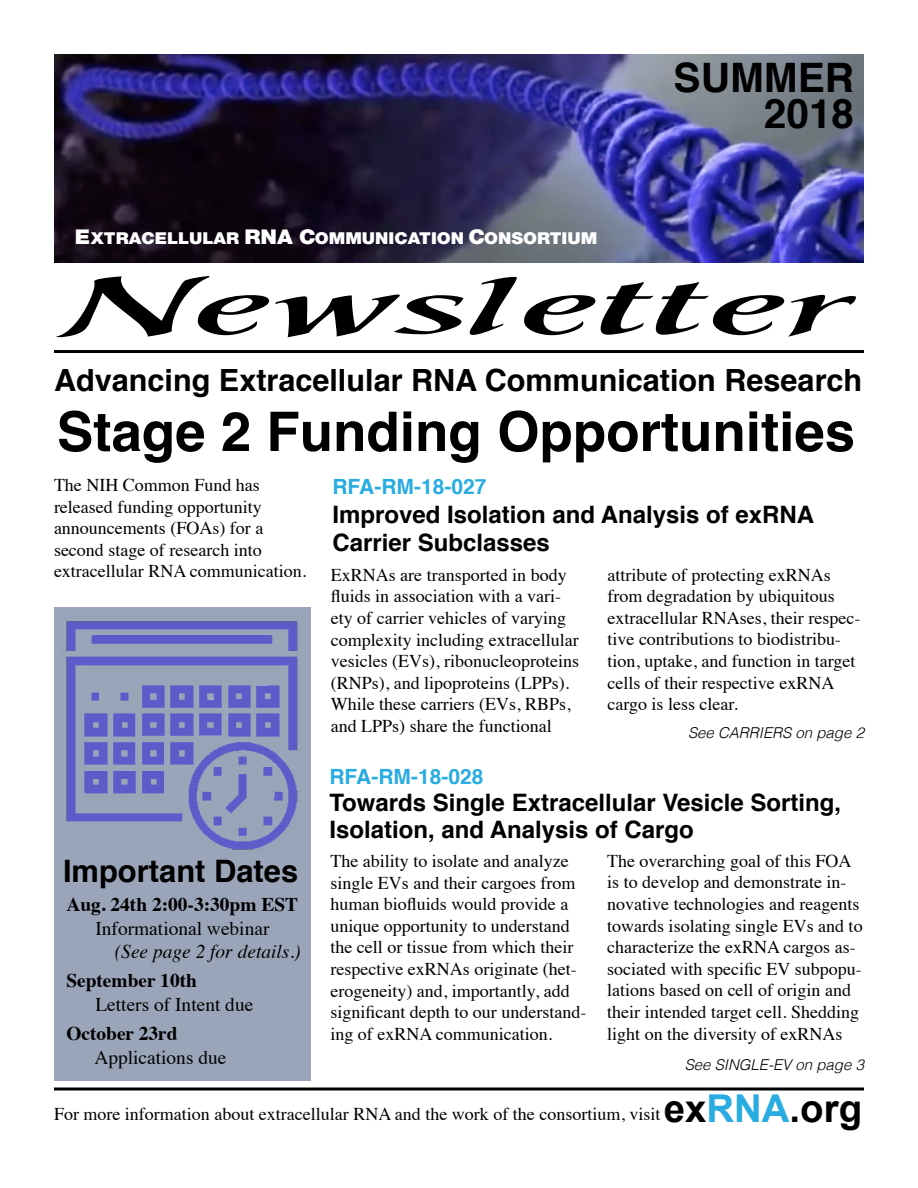
<style>
.page{position:relative;width:918px;height:1188px;background:#fff}
.page>*{position:absolute;margin:0;border:0;box-sizing:border-box;transform-origin:0 0}
.t1{font:700 84.75px "Mathematica 5";color:#000;scale:1.88 1}
.t2{font:700 54.6px "Helvetica";color:#000}
.t3{font:700 40.65px/36px "Helvetica";color:#000;text-align:right}
.t4{font:700 38.4px "Arial";color:#000}
.t5{font:700 30.9px "Helvetica";color:#000}
.t6{font:700 30.6px "Helvetica";color:#000}
.t7{font:700 24px/28.8px "Helvetica";color:#000}
.t8{font:700 21px "Helvetica";color:#28ace2}
.t9{font:19.35px "Times";color:#000}
.t10{font:700 19.35px "Times";color:#000}
.t11{font:italic 19.35px "Times";color:#000}
.t12{font:18px/21.6px "Times";color:#000}
.t13{font:900 16.35px "Helvetica Neue";color:#fff;scale:1.07 1}
.t14{font:italic 300 15px "Helvetica";color:#000}
.s1{font-size:20.4px}
.s2{color:#28ace2}
</style>
<div class="page">
<img style="left:54px;top:54px;width:810px;height:208px">
<hr style="left:54px;top:1088px;width:810px;height:2px;background:#000">
<hr style="left:54px;top:350px;width:810px;height:3px;background:#000">
<div style="left:54px;top:608px;width:256px;height:473px;background:#9ba5b9"></div>
<img style="left:66px;top:621px;width:233px;height:229px">
<p class="t13" style="left:75px;top:228px;width:490px"><span class="s1">E</span>XTRACELLULAR <span class="s1">RNA C</span>OMMUNICATION <span class="s1">C</span>ONSORTIUM</p>
<h3 class="t3" style="left:674px;top:60px;width:182px">SUMMER<br>2018</h3>
<h1 class="t1" style="left:54px;top:255px;width:428px">Newsletter</h1>
<h3 class="t6" style="left:54px;top:355px;width:810px">Advancing Extracellular RNA Communication Research</h3>
<h2 class="t2" style="left:57px;top:388px;width:800px">Stage 2 Funding Opportunities</h2>
<p class="t12" style="left:54px;top:473px;width:254px">The NIH Common Fund has released funding opportunity announcements (FOAs) for a second stage of research into extracellular RNA communication.</p>
<h3 class="t5" style="left:63px;top:846px;width:237px">Important Dates</h3>
<p class="t10" style="left:66px;top:886px;width:233px">Aug. 24th 2:00-3:30pm EST</p>
<p class="t9" style="left:95px;top:910px;width:176px">Informational webinar</p>
<p class="t11" style="left:115px;top:935px;width:187px">(See page 2 for details.)</p>
<p class="t10" style="left:66px;top:962px;width:132px">September 10th</p>
<p class="t9" style="left:95px;top:986px;width:159px">Letters of Intent due</p>
<p class="t10" style="left:66px;top:1015px;width:113px">October 23rd</p>
<p class="t9" style="left:94px;top:1039px;width:134px">Applications due</p>
<p class="t8" style="left:332px;top:469px;width:156px">RFA-RM-18-027</p>
<h3 class="t7" style="left:332px;top:500px;width:483px">Improved Isolation and Analysis of exRNA<br>Carrier Subclasses</h3>
<p class="t12" style="left:331px;top:562px;width:250px">ExRNAs are transported in body fluids in association with a vari&shy;ety of carrier vehicles of varying complexity including extracellular vesicles (EVs), ribonucleoproteins (RNPs), and lipoproteins (LPPs).<br>While these carriers (EVs, RBPs, and LPPs) share the functional</p>
<p class="t12" style="left:608px;top:562px;width:254px">attribute of protecting exRNAs from degradation by ubiquitous extracellular RNAses, their respec&shy;tive contributions to biodistribu&shy;tion, uptake, and function in target cells of their respective exRNA cargo is less clear.</p>
<p class="t14" style="left:688px;top:720px;width:177px">See CARRIERS on page 2</p>
<p class="t8" style="left:329px;top:759px;width:156px">RFA-RM-18-028</p>
<h3 class="t7" style="left:329px;top:789px;width:513px;line-height:27px">Towards Single Extracellular Vesicle Sorting,<br>Isolation, and Analysis of Cargo</h3>
<p class="t12" style="left:330px;top:849px;width:257px">The ability to isolate and analyze single EVs and their cargoes from human biofluids would provide a unique opportunity to understand the cell or tissue from which their respective exRNAs originate (het&shy;erogeneity) and, importantly, add significant depth to our understand&shy;ing of exRNA communication.</p>
<p class="t12" style="left:607px;top:848px;width:257px">The overarching goal of this FOA is to develop and demonstrate in&shy;novative technologies and reagents towards isolating single EVs and to characterize the exRNA cargos as&shy;sociated with specific EV subpopu&shy;lations based on cell of origin and their intended target cell. Shedding light on the diversity of exRNAs</p>
<p class="t14" style="left:685px;top:1051px;width:181px">See SINGLE-EV on page 3</p>
<h3 class="t4" style="left:664px;top:1083px;width:200px">ex<span class="s2">RNA</span>.org</h3>
<p class="t12" style="left:54px;top:1102px;width:608px">For more information about extracellular RNA and the work of the consortium, visit</p>
</div>
